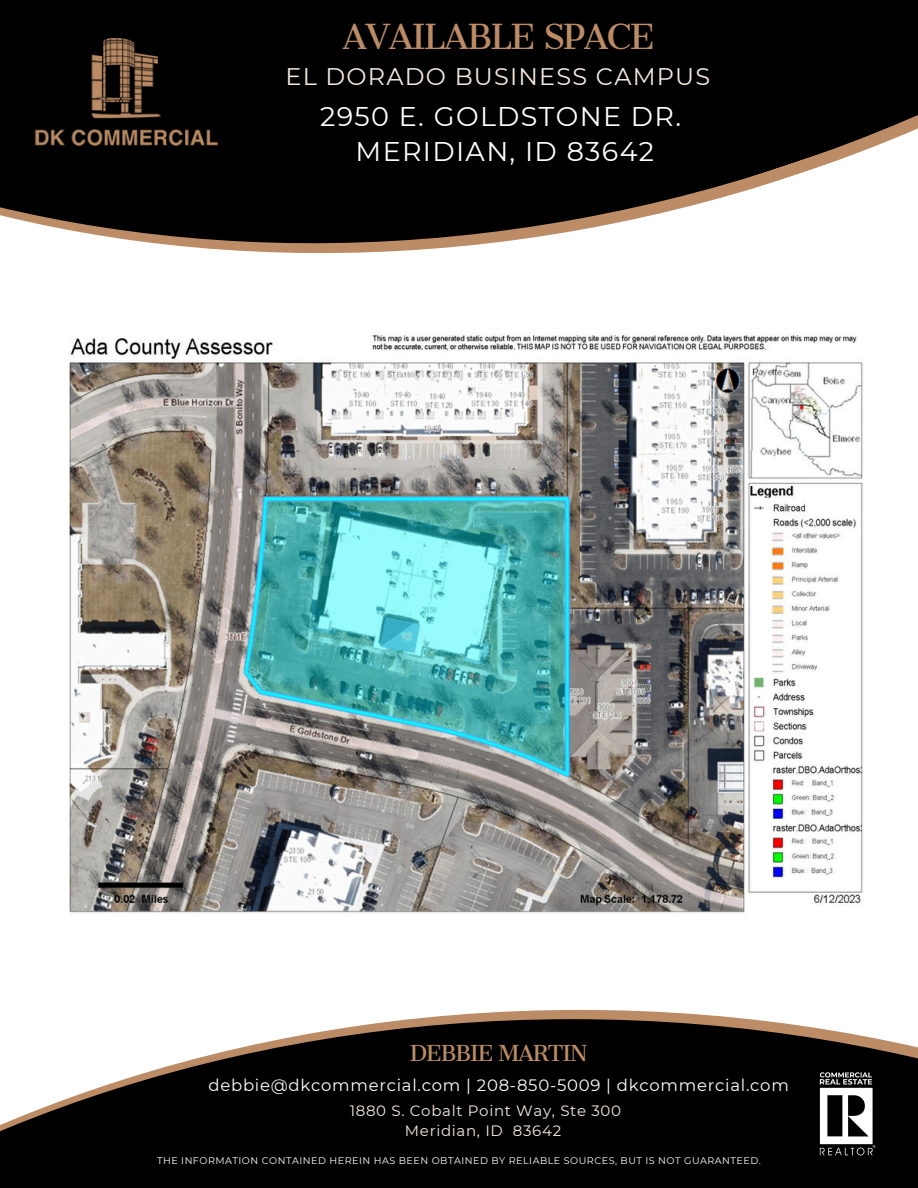
<style>
.page{position:relative;width:918px;height:1188px;background:#fff}
.page>*{position:absolute;margin:0;border:0;box-sizing:border-box;transform-origin:0 0}
.t1{font:33px "Cantata One";letter-spacing:-.05em;color:#bb8c66}
.t2{font:27px/34.8px "Montserrat";letter-spacing:.05em;color:#fff;text-align:center}
.t3{font:24px "Montserrat";letter-spacing:.05em;color:#f6eae0}
.t4{font:21px "Cantata One";letter-spacing:-.05em;color:#bb8c66}
.t5{font:16.5px "Montserrat";letter-spacing:.045em;color:#fff}
.t6{font:15px/20.2px "Montserrat";letter-spacing:.045em;color:#f6eae0;text-align:center}
.t7{font:9.6px "Montserrat";letter-spacing:.05em;color:#fff}
</style>
<div class="page">
<svg style="left:413px;top:1010px;width:334px;height:9px;fill:#bb8c66"></svg>
<svg style="left:0;top:1019px;width:918px;height:169px;background:#292726"></svg>
<svg style="left:0;top:0;width:918px;height:254px;background:#2b2927"></svg>
<img style="left:32px;top:38px;width:188px;height:107px">
<img style="left:806px;top:1060px;width:80px;height:107px">
<img style="left:69px;top:335px;width:794px;height:578px">
<h3 class="t1" style="left:343px;top:16px;width:314px">AVAILABLE SPACE</h3>
<h2 class="t3" style="left:285px;top:62px;width:426px">EL DORADO BUSINESS CAMPUS</h2>
<p class="t2" style="left:320px;top:99px;width:362px">2950 E. GOLDSTONE DR.<br>MERIDIAN, ID 83642</p>
<p class="t4" style="left:410px;top:1040px;width:179px">DEBBIE MARTIN</p>
<h1 class="t5" style="left:208px;top:1075px;width:582px">debbie@dkcommercial.com | 208-850-5009 | dkcommercial.com</h1>
<h4 class="t6" style="left:350px;top:1101px;width:273px">1880 S. Cobalt Point Way, Ste 300<br>Meridian, ID 83642</h4>
<p class="t7" style="left:157px;top:1155px;width:605px">THE INFORMATION CONTAINED HEREIN HAS BEEN OBTAINED BY RELIABLE SOURCES, BUT IS NOT GUARANTEED.</p>
</div>
